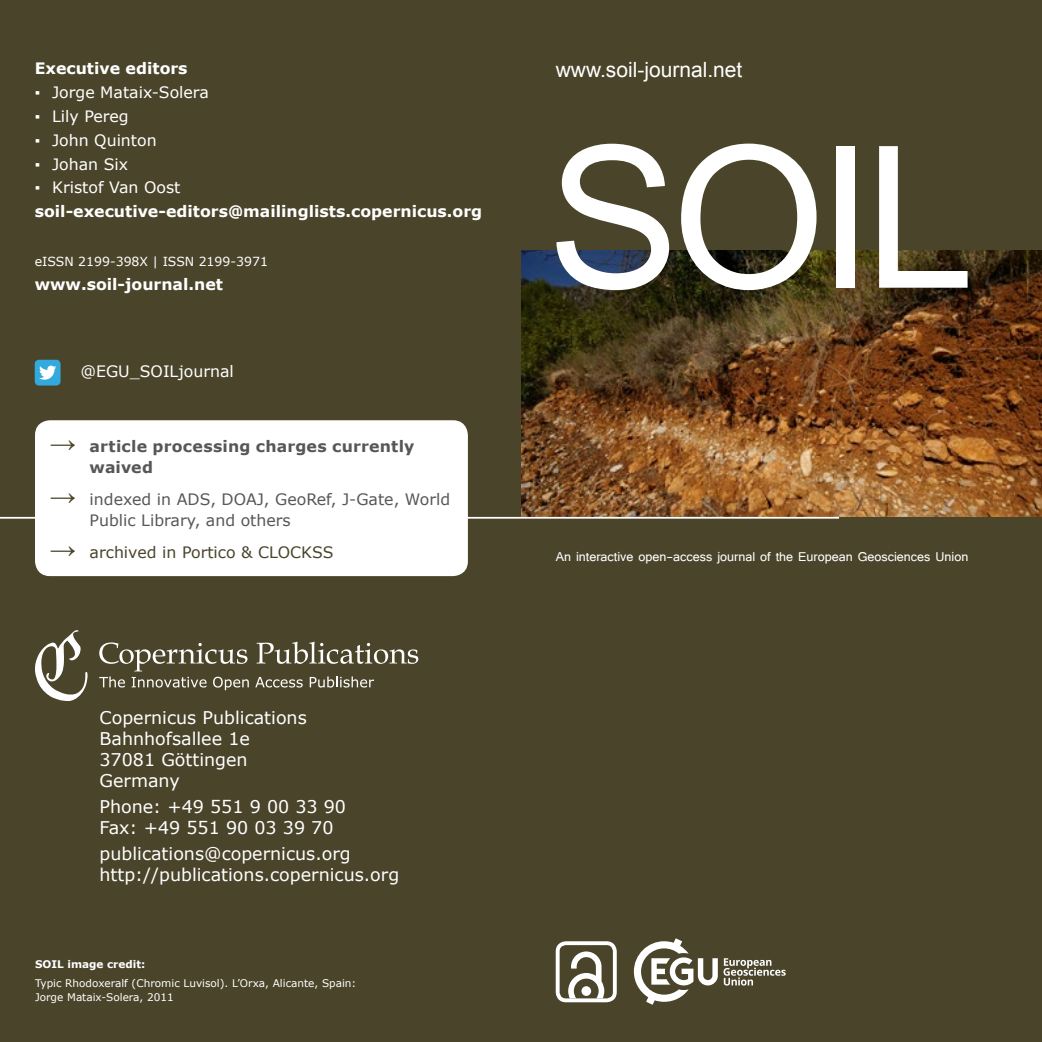
<style>
.page{position:relative;width:1042px;height:1042px;background:#4a442a}
.page>*{position:absolute;margin:0;border:0;box-sizing:border-box;transform-origin:0 0}
.t1{font:197.75px "Arial";color:#fff}
.t2{font:21px "Arial";color:#fff}
.t3{font:17.5px/21px "Verdana";color:#fff}
.t4{font:16.1px "Tunga";color:#fff}
.t5{font:700 15.75px "Verdana";color:#fff}
.t6{font:15.75px "Verdana";color:#fff}
.t7{font:15.75px/21px "Verdana";color:#575756}
.t8{font:700 15.75px/21px "Verdana";letter-spacing:.01em;color:#575756}
.t9{font:15.75px "Verdana";color:#4a442a}
.t10{font:12.6px "Verdana";color:#fff}
.t11{font:10.5px/14px "Verdana";color:#fff}
.t12{font:700 10.5px "Verdana";color:#fff}
.s1{font-family:"Arial";font-size:26.25px;color:#4a442a}
.s2{font-family:"Arial";font-weight:700;font-size:26.25px;color:#4a442a}
.s3{font-family:"Arial";font-weight:700;font-size:26.25px}
</style>
<div class="page">
<img style="left:521px;top:251px;width:521px;height:266px">
<hr style="left:0;top:517px;width:839px;height:2px;background:#fff">
<svg style="left:257px;top:642px;width:161px;height:22px"></svg>
<svg style="left:99px;top:642px;width:150px;height:48px"></svg>
<svg style="left:255px;top:677px;width:48px;height:10px"></svg>
<svg style="left:310px;top:676px;width:64px;height:11px"></svg>
<svg style="left:35px;top:630px;width:53px;height:71px"></svg>
<svg style="left:556px;top:941px;width:61px;height:61px"></svg>
<div style="left:35px;top:420px;width:433px;height:156px;background:#fff;border-radius:15px"></div>
<div style="left:35px;top:360px;width:26px;height:25px;background:#3ad;border-radius:4px"></div>
<svg style="left:39px;top:366px;width:17px;height:14px"></svg>
<svg style="left:634px;top:938px;width:152px;height:67px"></svg>
<p class="t5" style="left:35px;top:57px;width:154px">Executive editors</p>
<p class="t2" style="left:556px;top:55px;width:188px">www.soil-journal.net</p>
<p class="t6" style="left:35px;top:81px;width:176px">▪ Jorge Mataix-Solera</p>
<p class="t6" style="left:35px;top:105px;width:96px">▪ Lily Pereg</p>
<p class="t6" style="left:35px;top:129px;width:123px">▪ John Quinton</p>
<p class="t6" style="left:35px;top:153px;width:95px">▪ Johan Six</p>
<p class="t6" style="left:35px;top:177px;width:147px">▪ Kristof Van Oost</p>
<p class="t5" style="left:35px;top:200px;width:449px">soil-executive-editors@mailinglists.copernicus.org</p>
<p class="t10" style="left:35px;top:253px;width:235px">eISSN 2199-398X | ISSN 2199-3971</p>
<p class="t5" style="left:35px;top:273px;width:190px">www.soil-journal.net</p>
<h1 class="t1" style="left:547px;top:82px;width:428px">SOIL</h1>
<p class="t6" style="left:80px;top:360px;width:155px">@EGU_SOILjournal</p>
<p class="t8" style="left:90px;top:436px;width:326px;text-indent:-40px"><span class="s1">→</span> article processing charges currently waived</p>
<p class="t7" style="left:90px;top:488px;width:362px;text-indent:-40px"><span class="s2">→</span> indexed in ADS, DOAJ, GeoRef, J-Gate, World<br>Public Library, and others</p>
<p class="t9" style="left:50px;top:541px;width:285px"><span class="s3">→</span> archived in Portico &amp; CLOCKSS</p>
<p class="t4" style="left:556px;top:546px;width:414px">An interactive open-access journal of the European Geosciences Union</p>
<p class="t3" style="left:100px;top:707px;width:209px">Copernicus Publications<br>Bahnhofsallee 1e<br>37081 Göttingen<br>Germany</p>
<p class="t3" style="left:100px;top:796px;width:248px">Phone: +49 551 9 00 33 90<br>Fax: +49 551 90 03 39 70</p>
<p class="t3" style="left:100px;top:843px;width:301px">publications@copernicus.org http://publications.copernicus.org</p>
<p class="t12" style="left:35px;top:957px;width:112px">SOIL image credit:</p>
<p class="t11" style="left:35px;top:976px;width:323px">Typic Rhodoxeralf (Chromic Luvisol). L’Orxa, Alicante, Spain:<br>Jorge Mataix-Solera, 2011</p>
</div>
